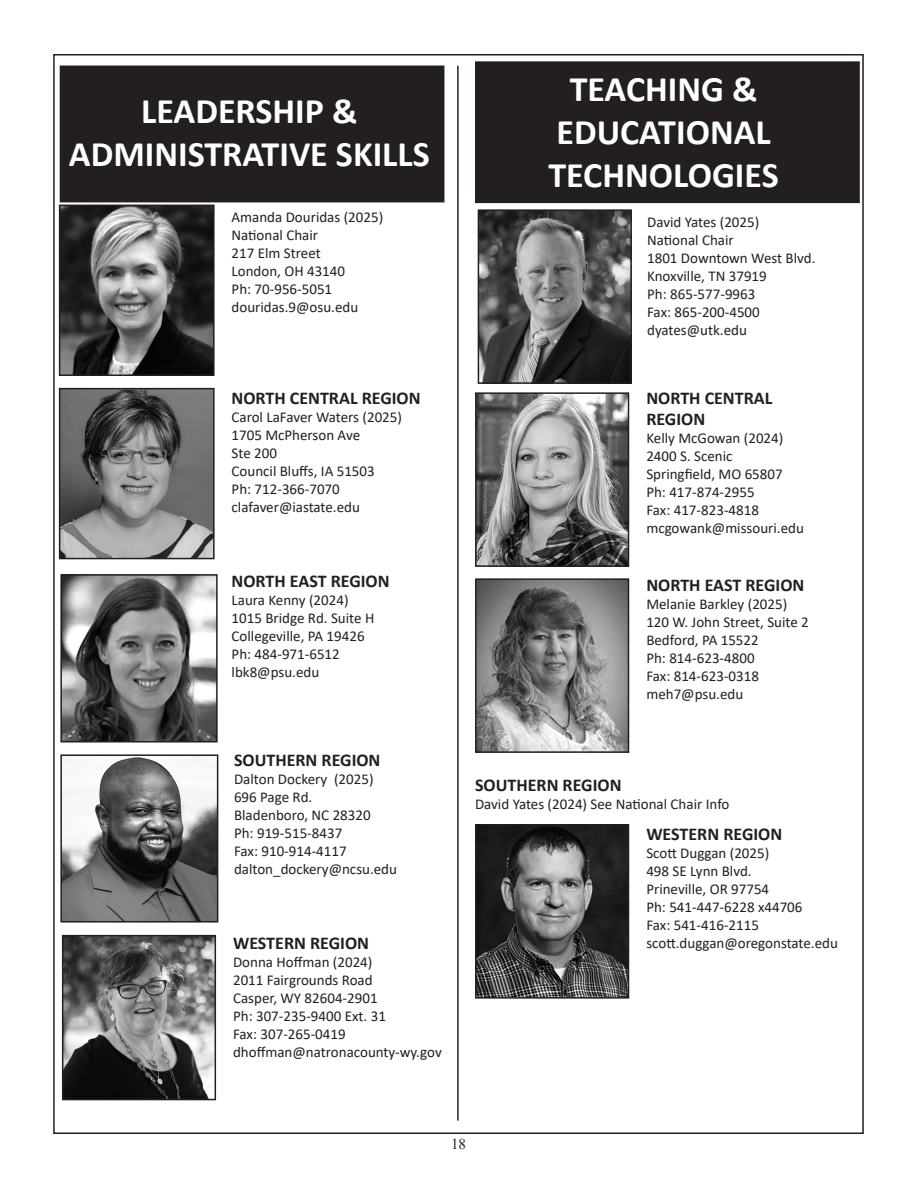
<style>
.page{position:relative;width:918px;height:1188px;background:#fff}
.page>*{position:absolute;margin:0;border:0;box-sizing:border-box;transform-origin:0 0}
.t1{font:700 36px "Calibri";color:#fff}
.t2{font:700 18px "Calibri";color:#231f20}
.t3{font:15px "Calibri";color:#231f20}
.t4{font:15px "Times New Roman";color:#231f20}
</style>
<div class="page">
<img style="left:63px;top:577px;width:152px;height:162px">
<div style="left:60px;top:574px;width:158px;height:168px;border:2px solid #231f20"></div>
<img style="left:65px;top:938px;width:148px;height:159px">
<div style="left:62px;top:935px;width:154px;height:165px;border:2px solid #231f20"></div>
<hr style="left:457px;top:66px;width:2px;height:1055px;background:#231f20">
<div style="left:60px;top:66px;width:384px;height:136px;background:#231f20"></div>
<div style="left:476px;top:62px;width:383px;height:140px;background:#231f20"></div>
<div style="left:475px;top:61px;width:385px;height:142px;border:2px solid #231f20"></div>
<img style="left:478px;top:581px;width:148px;height:169px">
<div style="left:475px;top:578px;width:154px;height:175px;border:2px solid #231f20"></div>
<img style="left:478px;top:395px;width:148px;height:169px">
<div style="left:475px;top:392px;width:154px;height:175px;border:2px solid #231f20"></div>
<img style="left:63px;top:757px;width:152px;height:163px">
<div style="left:60px;top:754px;width:158px;height:169px;border:2px solid #231f20"></div>
<img style="left:62px;top:208px;width:150px;height:165px">
<div style="left:59px;top:205px;width:156px;height:171px;border:2px solid #231f20"></div>
<img style="left:481px;top:212px;width:148px;height:169px">
<div style="left:478px;top:209px;width:154px;height:175px;border:2px solid #231f20"></div>
<img style="left:478px;top:827px;width:148px;height:169px">
<div style="left:475px;top:824px;width:154px;height:175px;border:2px solid #231f20"></div>
<img style="left:62px;top:391px;width:150px;height:165px">
<div style="left:59px;top:388px;width:156px;height:171px;border:2px solid #231f20"></div>
<p class="t1" style="left:141px;top:85px;width:218px">LEADERSHIP &amp;</p>
<p class="t1" style="left:69px;top:129px;width:362px">ADMINISTRATIVE SKILLS</p>
<p class="t3" style="left:232px;top:207px;width:153px">Amanda Douridas (2025)</p>
<p class="t3" style="left:232px;top:225px;width:88px">National Chair</p>
<p class="t3" style="left:232px;top:243px;width:91px">217 Elm Street</p>
<p class="t3" style="left:232px;top:261px;width:115px">London, OH 43140</p>
<p class="t3" style="left:232px;top:279px;width:102px">Ph: 70-956-5051</p>
<p class="t3" style="left:232px;top:297px;width:128px">douridas.9@osu.edu</p>
<p class="t2" style="left:232px;top:385px;width:191px">NORTH CENTRAL REGION</p>
<p class="t3" style="left:232px;top:406px;width:172px">Carol LaFaver Waters (2025)</p>
<p class="t3" style="left:232px;top:424px;width:130px">1705 McPherson Ave</p>
<p class="t3" style="left:232px;top:442px;width:47px">Ste 200</p>
<p class="t3" style="left:232px;top:460px;width:145px">Council Bluffs, IA 51503</p>
<p class="t3" style="left:232px;top:478px;width:110px">Ph: 712-366-7070</p>
<p class="t3" style="left:232px;top:496px;width:130px">clafaver@iastate.edu</p>
<p class="t2" style="left:232px;top:569px;width:160px">NORTH EAST REGION</p>
<p class="t3" style="left:232px;top:590px;width:119px">Laura Kenny (2024)</p>
<p class="t3" style="left:232px;top:608px;width:144px">1015 Bridge Rd. Suite H</p>
<p class="t3" style="left:232px;top:626px;width:135px">Collegeville, PA 19426</p>
<p class="t3" style="left:232px;top:644px;width:110px">Ph: 484-971-6512</p>
<p class="t3" style="left:232px;top:662px;width:89px">lbk8@psu.edu</p>
<p class="t2" style="left:234px;top:748px;width:148px">SOUTHERN REGION</p>
<p class="t3" style="left:234px;top:769px;width:141px">Dalton Dockery (2025)</p>
<p class="t3" style="left:234px;top:787px;width:80px">696 Page Rd.</p>
<p class="t3" style="left:234px;top:805px;width:138px">Bladenboro, NC 28320</p>
<p class="t3" style="left:234px;top:823px;width:110px">Ph: 919-515-8437</p>
<p class="t3" style="left:234px;top:841px;width:114px">Fax: 910-914-4117</p>
<p class="t3" style="left:234px;top:859px;width:165px">dalton_dockery@ncsu.edu</p>
<p class="t2" style="left:233px;top:930px;width:137px">WESTERN REGION</p>
<p class="t3" style="left:233px;top:951px;width:141px">Donna Hoffman (2024)</p>
<p class="t3" style="left:233px;top:969px;width:141px">2011 Fairgrounds Road</p>
<p class="t3" style="left:233px;top:987px;width:146px">Casper, WY 82604-2901</p>
<p class="t3" style="left:233px;top:1005px;width:154px">Ph: 307-235-9400 Ext. 31</p>
<p class="t3" style="left:233px;top:1023px;width:114px">Fax: 307-265-0419</p>
<p class="t3" style="left:233px;top:1041px;width:210px">dhoffman@natronacounty-wy.gov</p>
<p class="t1" style="left:570px;top:63px;width:189px">TEACHING &amp;</p>
<p class="t1" style="left:556px;top:107px;width:216px">EDUCATIONAL</p>
<p class="t1" style="left:548px;top:150px;width:232px">TECHNOLOGIES</p>
<p class="t3" style="left:647px;top:212px;width:114px">David Yates (2025)</p>
<p class="t3" style="left:647px;top:230px;width:88px">National Chair</p>
<p class="t3" style="left:647px;top:248px;width:170px">1801 Downtown West Blvd.</p>
<p class="t3" style="left:647px;top:266px;width:121px">Knoxville, TN 37919</p>
<p class="t3" style="left:647px;top:284px;width:110px">Ph: 865-577-9963</p>
<p class="t3" style="left:647px;top:302px;width:114px">Fax: 865-200-4500</p>
<p class="t3" style="left:647px;top:320px;width:101px">dyates@utk.edu</p>
<p class="t2" style="left:646px;top:385px;width:128px">NORTH CENTRAL</p>
<p class="t2" style="left:646px;top:407px;width:60px">REGION</p>
<p class="t3" style="left:646px;top:428px;width:139px">Kelly McGowan (2024)</p>
<p class="t3" style="left:646px;top:446px;width:88px">2400 S. Scenic</p>
<p class="t3" style="left:646px;top:464px;width:138px">Springfield, MO 65807</p>
<p class="t3" style="left:646px;top:482px;width:110px">Ph: 417-874-2955</p>
<p class="t3" style="left:646px;top:500px;width:114px">Fax: 417-823-4818</p>
<p class="t3" style="left:646px;top:518px;width:159px">mcgowank@missouri.edu</p>
<p class="t2" style="left:646px;top:572px;width:160px">NORTH EAST REGION</p>
<p class="t3" style="left:646px;top:594px;width:142px">Melanie Barkley (2025)</p>
<p class="t3" style="left:646px;top:612px;width:164px">120 W. John Street, Suite 2</p>
<p class="t3" style="left:646px;top:630px;width:114px">Bedford, PA 15522</p>
<p class="t3" style="left:646px;top:648px;width:110px">Ph: 814-623-4800</p>
<p class="t3" style="left:646px;top:666px;width:114px">Fax: 814-623-0318</p>
<p class="t3" style="left:646px;top:684px;width:98px">meh7@psu.edu</p>
<p class="t2" style="left:475px;top:772px;width:148px">SOUTHERN REGION</p>
<p class="t3" style="left:475px;top:793px;width:256px">David Yates (2024) See National Chair Info</p>
<p class="t2" style="left:646px;top:821px;width:137px">WESTERN REGION</p>
<p class="t3" style="left:646px;top:842px;width:124px">Scott Duggan (2025)</p>
<p class="t3" style="left:646px;top:860px;width:107px">498 SE Lynn Blvd.</p>
<p class="t3" style="left:646px;top:878px;width:124px">Prineville, OR 97754</p>
<p class="t3" style="left:646px;top:896px;width:158px">Ph: 541-447-6228 x44706</p>
<p class="t3" style="left:646px;top:914px;width:114px">Fax: 541-416-2115</p>
<p class="t3" style="left:646px;top:932px;width:193px">scott.duggan@oregonstate.edu</p>
<p class="t4" style="left:451px;top:1134px;width:16px">18</p>
</div>
